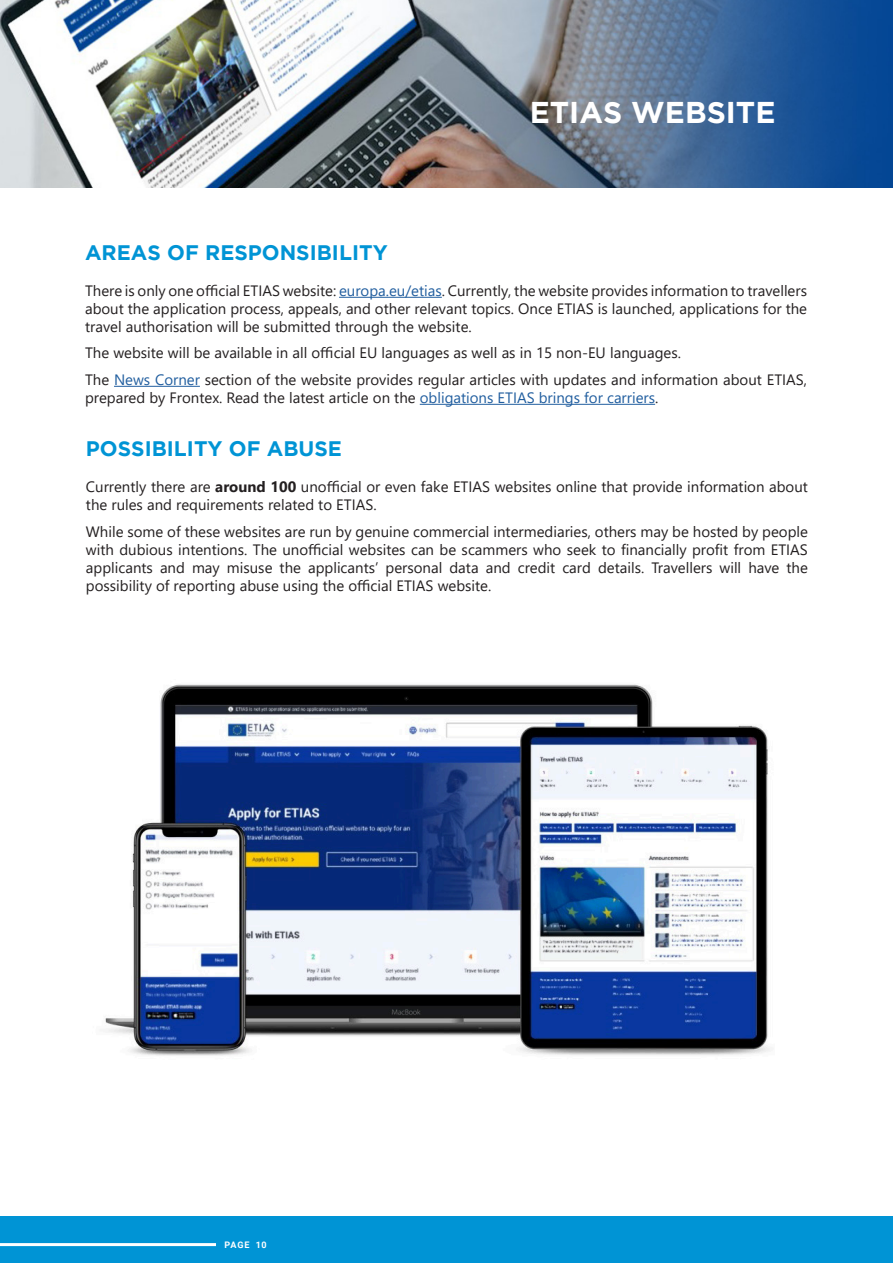
<style>
.page{position:relative;width:893px;height:1263px;background:#fff}
.page>*{position:absolute;margin:0;border:0;box-sizing:border-box;transform-origin:0 0}
.t1{font:700 30px "Gotham";color:#fff}
.t2{font:700 21px "Gotham";color:#0094d5}
.t3{font:15px/18px "Segoe UI";color:#231f20}
.t4{font:700 9px "Roboto";letter-spacing:.075em;color:#fff}
.s1{color:#215e9f}
.s2{font-weight:700}
</style>
<div class="page">
<div style="left:0;top:1217px;width:893px;height:46px;background:#0094d5"></div>
<hr style="left:0;top:1243px;width:216px;height:3px;background:#fff">
<hr style="left:339px;top:297px;width:103px;height:1px;background:#215e9f">
<hr style="left:114px;top:386px;width:86px;height:1px;background:#215e9f">
<hr style="left:420px;top:404px;width:235px;height:1px;background:#215e9f">
<img style="left:105px;top:684px;width:665px;height:372px">
<img style="left:0;top:0;width:893px;height:187px">
<h2 class="t2" style="left:85px;top:240px;width:304px">AREAS OF RESPONSIBILITY</h2>
<h1 class="t1" style="left:530px;top:95px;width:247px">ETIAS WEBSITE</h1>
<p class="t3" style="left:85px;top:280px;width:723px;text-align:justify">There is only one official ETIAS website: <span class="s1">europa.eu/etias</span>. Currently, the website provides information to travellers about the application process, appeals, and other relevant topics. Once ETIAS is launched, applications for the travel authorisation will be submitted through the website.</p>
<p class="t3" style="left:85px;top:339px;width:723px;line-height:26.5px">The website will be available in all official EU languages as well as in 15 non-EU languages.<br>The <span class="s1">News Corner</span> section of the website provides regular articles with updates and information about ETIAS,</p>
<p class="t3" style="left:85px;top:387px;width:575px">prepared by Frontex. Read the latest article on the <span class="s1">obligations ETIAS brings for carriers</span>.</p>
<h2 class="t2" style="left:86px;top:436px;width:258px">POSSIBILITY OF ABUSE</h2>
<p class="t3" style="left:86px;top:476px;width:723px">Currently there are <span class="s2">around 100</span> unofficial or even fake ETIAS websites online that provide information about the rules and requirements related to ETIAS.</p>
<p class="t3" style="left:86px;top:521px;width:723px;text-align:justify">While some of these websites are run by genuine commercial intermediaries, others may be hosted by people with dubious intentions. The unofficial websites can be scammers who seek to financially profit from ETIAS applicants and may misuse the applicants’ personal data and credit card details. Travellers will have the possibility of reporting abuse using the official ETIAS website.</p>
<p class="t4" style="left:225px;top:1238px;width:43px">PAGE 10</p>
</div>
